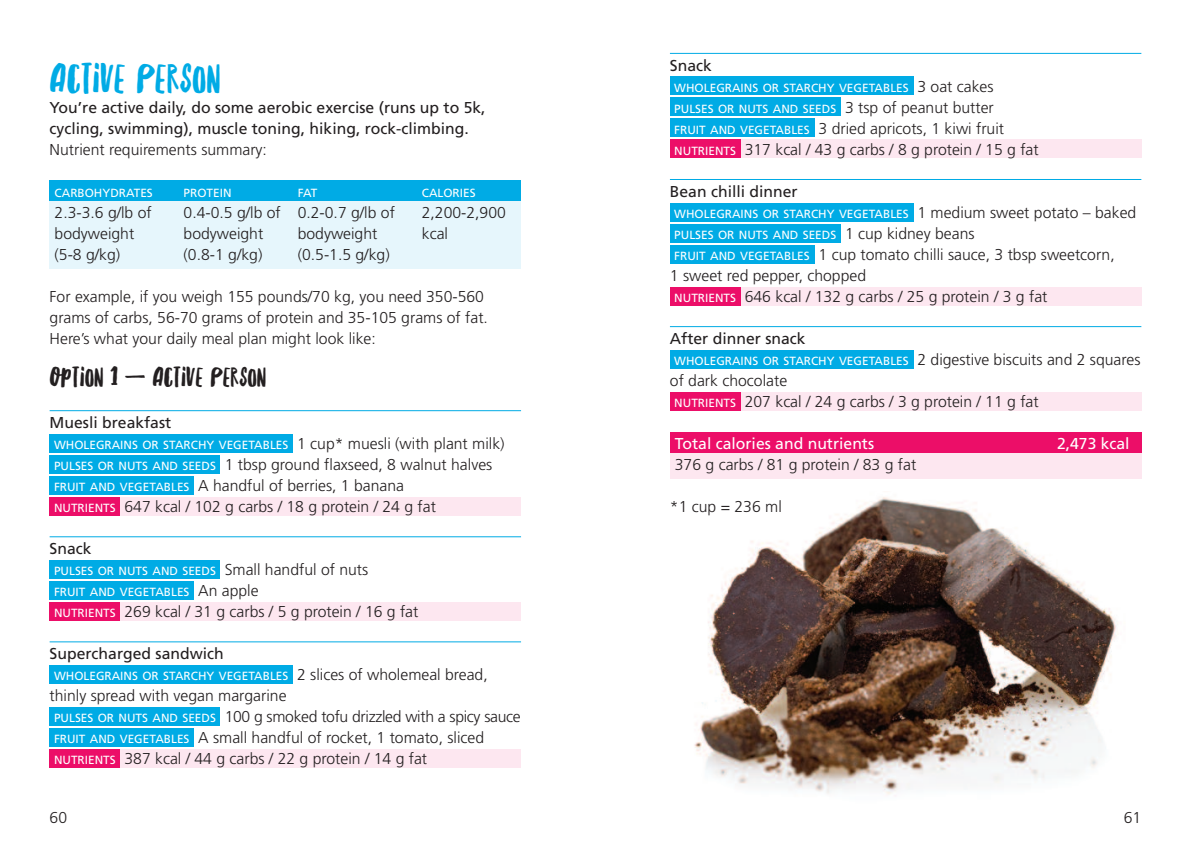
<style>
.page{position:relative;width:1191px;height:844px;background:#fff}
.page>*{position:absolute;margin:0;border:0;box-sizing:border-box;transform-origin:0 0}
.t1{font:42px "Northern Soul Caps";color:#00abe5}
.t2{font:28px "Northern Soul Caps";color:#231f20}
.t3{font:300 15.75px/21px "Frutiger";color:#231f20}
.t4{font:15.75px/21px "Frutiger";color:#231f20}
.t5{font:15.75px "Frutiger";color:#fff}
.t6{font:11.9px/21px "Frutiger";color:#fff}
.s1{font-weight:300;font-size:15.75px;color:#231f20}
.s2{font-weight:400;font-size:11.9px;color:#fff}
</style>
<div class="page">
<img style="left:694px;top:497px;width:423px;height:299px">
<div style="left:670px;top:140px;width:471px;height:18px;background:#fde7f0"></div>
<div style="left:670px;top:287px;width:471px;height:18px;background:#fde7f0"></div>
<div style="left:670px;top:392px;width:471px;height:18px;background:#fde7f0"></div>
<div style="left:670px;top:432px;width:471px;height:20px;background:#ec0e68"></div>
<div style="left:670px;top:453px;width:471px;height:25px;background:#fde7f0"></div>
<hr style="left:670px;top:53px;width:471px;height:1px;background:#00abe5">
<div style="left:670px;top:77px;width:243px;height:18px;background:#00abe5"></div>
<div style="left:670px;top:98px;width:170px;height:18px;background:#00abe5"></div>
<div style="left:670px;top:119px;width:144px;height:18px;background:#00abe5"></div>
<div style="left:670px;top:140px;width:70px;height:18px;background:#ec0e68"></div>
<hr style="left:670px;top:179px;width:471px;height:1px;background:#00abe5">
<div style="left:670px;top:203px;width:243px;height:18px;background:#00abe5"></div>
<div style="left:670px;top:224px;width:170px;height:18px;background:#00abe5"></div>
<div style="left:670px;top:245px;width:144px;height:18px;background:#00abe5"></div>
<div style="left:670px;top:287px;width:70px;height:18px;background:#ec0e68"></div>
<hr style="left:670px;top:326px;width:471px;height:1px;background:#00abe5">
<div style="left:670px;top:350px;width:243px;height:18px;background:#00abe5"></div>
<div style="left:670px;top:392px;width:70px;height:18px;background:#ec0e68"></div>
<div style="left:50px;top:180px;width:471px;height:20px;background:#00abe5"></div>
<div style="left:50px;top:201px;width:471px;height:67px;background:#e6f6fc"></div>
<div style="left:50px;top:497px;width:471px;height:18px;background:#fde7f0"></div>
<div style="left:50px;top:602px;width:471px;height:18px;background:#fde7f0"></div>
<div style="left:50px;top:749px;width:471px;height:18px;background:#fde7f0"></div>
<hr style="left:50px;top:410px;width:471px;height:1px;background:#00abe5">
<div style="left:50px;top:434px;width:243px;height:18px;background:#00abe5"></div>
<div style="left:50px;top:455px;width:170px;height:18px;background:#00abe5"></div>
<div style="left:50px;top:476px;width:144px;height:18px;background:#00abe5"></div>
<div style="left:50px;top:497px;width:70px;height:18px;background:#ec0e68"></div>
<hr style="left:50px;top:536px;width:471px;height:1px;background:#00abe5">
<div style="left:50px;top:560px;width:170px;height:18px;background:#00abe5"></div>
<div style="left:50px;top:581px;width:144px;height:18px;background:#00abe5"></div>
<div style="left:50px;top:602px;width:70px;height:18px;background:#ec0e68"></div>
<hr style="left:50px;top:641px;width:471px;height:1px;background:#00abe5">
<div style="left:50px;top:665px;width:243px;height:18px;background:#00abe5"></div>
<div style="left:50px;top:707px;width:170px;height:18px;background:#00abe5"></div>
<div style="left:50px;top:728px;width:144px;height:18px;background:#00abe5"></div>
<div style="left:50px;top:749px;width:70px;height:18px;background:#ec0e68"></div>
<h1 class="t1" style="left:50px;top:54px;width:172px">ACTIVE PERSON</h1>
<p class="t4" style="left:50px;top:98px;width:437px">You’re active daily, do some aerobic exercise (runs up to 5k, cycling, swimming), muscle toning, hiking, rock-climbing.</p>
<p class="t3" style="left:50px;top:140px;width:219px">Nutrient requirements summary:</p>
<p class="t6" style="left:55px;top:183px;width:100px">CARBOHYDRATES</p>
<p class="t6" style="left:184px;top:183px;width:49px">PROTEIN</p>
<p class="t6" style="left:298px;top:183px;width:21px">FAT</p>
<p class="t6" style="left:422px;top:183px;width:55px">CALORIES</p>
<p class="t3" style="left:55px;top:203px;width:99px">2.3-3.6 g/lb of</p>
<p class="t3" style="left:184px;top:203px;width:213px">0.4-0.5 g/lb of 0.2-0.7 g/lb of</p>
<p class="t3" style="left:422px;top:203px;width:86px">2,200-2,900</p>
<p class="t3" style="left:55px;top:224px;width:81px">bodyweight</p>
<p class="t3" style="left:184px;top:224px;width:81px">bodyweight</p>
<p class="t3" style="left:298px;top:224px;width:81px">bodyweight</p>
<p class="t3" style="left:422px;top:224px;width:28px">kcal</p>
<p class="t3" style="left:55px;top:245px;width:67px">(5-8 g/kg)</p>
<p class="t3" style="left:184px;top:245px;width:80px">(0.8-1 g/kg)</p>
<p class="t3" style="left:298px;top:245px;width:93px">(0.5-1.5 g/kg)</p>
<p class="t3" style="left:50px;top:287px;width:440px">For example, if you weigh 155 pounds/70 kg, you need 350-560 grams of carbs, 56-70 grams of protein and 35-105 grams of fat.<br>Here’s what your daily meal plan might look like:</p>
<h2 class="t2" style="left:50px;top:360px;width:218px">OPTION 1 – ACTIVE PERSON</h2>
<p class="t4" style="left:50px;top:413px;width:123px">Muesli breakfast</p>
<p class="t6" style="left:54px;top:435px;width:452px">WHOLEGRAINS OR STARCHY VEGETABLES <span class="s1">1 cup* muesli (with plant milk)</span></p>
<p class="t3" style="left:54px;top:455px;width:440px"><span class="s2">PULSES OR NUTS AND SEEDS</span> 1 tbsp ground flaxseed, 8 walnut halves<br><span class="s2">FRUIT AND VEGETABLES</span> A handful of berries, 1 banana<br><span class="s2">NUTRIENTS</span> 647 kcal / 102 g carbs / 18 g protein / 24 g fat</p>
<p class="t4" style="left:50px;top:539px;width:44px">Snack</p>
<p class="t6" style="left:54px;top:561px;width:316px">PULSES OR NUTS AND SEEDS <span class="s1">Small handful of nuts<br></span>FRUIT AND VEGETABLES <span class="s1">An apple</span></p>
<p class="t3" style="left:54px;top:602px;width:366px"><span class="s2">NUTRIENTS</span> 269 kcal / 31 g carbs / 5 g protein / 16 g fat</p>
<p class="t4" style="left:50px;top:644px;width:176px">Supercharged sandwich</p>
<p class="t6" style="left:54px;top:666px;width:435px">WHOLEGRAINS OR STARCHY VEGETABLES <span class="s1">2 slices of wholemeal bread,</span></p>
<p class="t3" style="left:50px;top:686px;width:472px">thinly spread with vegan margarine<br><span class="s2">PULSES OR NUTS AND SEEDS</span> 100 g smoked tofu drizzled with a spicy sauce <span class="s2">FRUIT AND VEGETABLES</span> A small handful of rocket, 1 tomato, sliced <span class="s2">NUTRIENTS</span> 387 kcal / 44 g carbs / 22 g protein / 14 g fat</p>
<p class="t3" style="left:50px;top:808px;width:19px">60</p>
<p class="t4" style="left:670px;top:56px;width:44px">Snack</p>
<p class="t6" style="left:674px;top:78px;width:321px">WHOLEGRAINS OR STARCHY VEGETABLES <span class="s1">3 oat cakes<br></span>PULSES OR NUTS AND SEEDS <span class="s1">3 tsp of peanut butter</span></p>
<p class="t3" style="left:674px;top:119px;width:366px"><span class="s2">FRUIT AND VEGETABLES</span> 3 dried apricots, 1 kiwi fruit<br><span class="s2">NUTRIENTS</span> 317 kcal / 43 g carbs / 8 g protein / 15 g fat</p>
<p class="t4" style="left:670px;top:182px;width:129px">Bean chilli dinner</p>
<p class="t6" style="left:674px;top:204px;width:463px">WHOLEGRAINS OR STARCHY VEGETABLES <span class="s1">1 medium sweet potato – baked<br></span>PULSES OR NUTS AND SEEDS <span class="s1">1 cup kidney beans</span></p>
<p class="t3" style="left:670px;top:245px;width:446px"><span class="s2">FRUIT AND VEGETABLES</span> 1 cup tomato chilli sauce, 3 tbsp sweetcorn,<br>1 sweet red pepper, chopped<br><span class="s2">NUTRIENTS</span> 646 kcal / 132 g carbs / 25 g protein / 3 g fat</p>
<p class="t4" style="left:670px;top:329px;width:137px">After dinner snack</p>
<p class="t6" style="left:674px;top:351px;width:467px">WHOLEGRAINS OR STARCHY VEGETABLES <span class="s1">2 digestive biscuits and 2 squares</span></p>
<p class="t3" style="left:670px;top:371px;width:370px">of dark chocolate<br><span class="s2">NUTRIENTS</span> 207 kcal / 24 g carbs / 3 g protein / 11 g fat</p>
<p class="t5" style="left:675px;top:437px;width:201px">Total calories and nutrients</p>
<p class="t5" style="left:1057px;top:437px;width:74px">2,473 kcal</p>
<p class="t3" style="left:675px;top:455px;width:243px">376 g carbs / 81 g protein / 83 g fat</p>
<p class="t3" style="left:670px;top:497px;width:113px">*1 cup = 236 ml</p>
<p class="t3" style="left:1123px;top:808px;width:19px">61</p>
</div>
